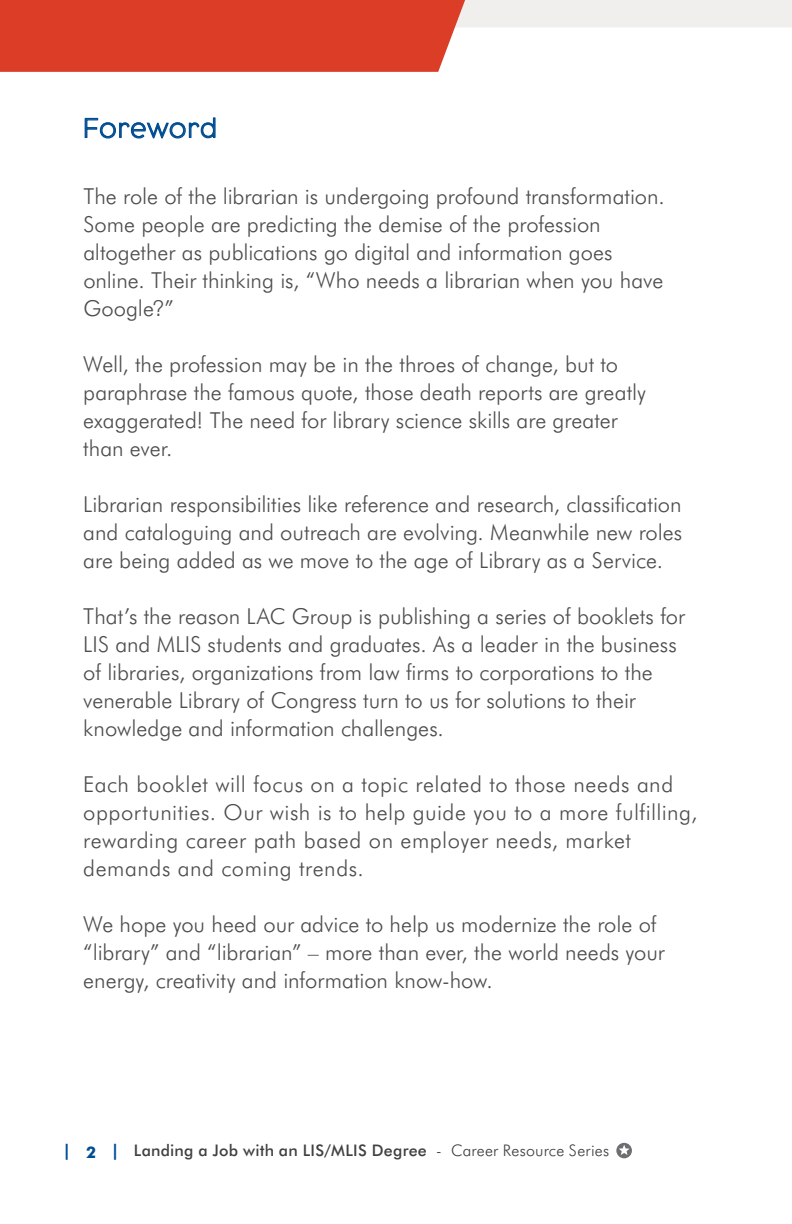
<style>
.page{position:relative;width:792px;height:1224px;background:#fff}
.page>*{position:absolute;margin:0;border:0;box-sizing:border-box;transform-origin:0 0}
.t1{font:300 28px "Eagle";color:#014d91}
.t2{font:300 22px/28px "Futura BT";color:#4d4d4f}
.t3{font:300 22px/28px "Futura BT";letter-spacing:.025em;color:#4d4d4f}
.t4{font:500 16px "Futura BT";letter-spacing:.02em;color:#414042}
.t5{font:700 16px "Futura BT";color:#014d91}
.s1{font-family:"Helvetica Neue LT Std"}
.s2{font-weight:300}
</style>
<div class="page">
<svg style="left:616px;top:1143px;width:16px;height:15px"></svg>
<svg style="left:619px;top:1145px;width:11px;height:10px"></svg>
<svg style="left:0;top:0;width:792px;height:72px"></svg>
<svg style="left:84px;top:117px;width:132px;height:22px"></svg>
<p class="t1" style="left:83px;top:112px;width:135px">Foreword</p>
<p class="t2" style="left:83px;top:182px;width:583px">The role of the librarian is undergoing profound transformation.<br>Some people are predicting the demise of the profession altogether as publications go digital and information goes online. Their thinking is, “Who needs a librarian when you have Google<span class="s1">?</span>”</p>
<p class="t2" style="left:83px;top:350px;width:564px">Well, the profession may be in the throes of change, but to paraphrase the famous quote, those death reports are greatly exaggerated! The need for library science skills are greater than ever.</p>
<p class="t2" style="left:83px;top:490px;width:600px;text-align:justify">Librarian responsibilities like reference and research, classification and cataloguing and outreach are evolving. Meanwhile new roles are being added as we move to the age of Library as a Service.</p>
<p class="t2" style="left:83px;top:602px;width:603px">That’s the reason LAC Group is publishing a series of booklets for LIS and MLIS students and graduates. As a leader in the business of libraries, organizations from law firms to corporations to the venerable Library of Congress turn to us for solutions to their knowledge and information challenges.</p>
<p class="t3" style="left:83px;top:770px;width:616px">Each booklet will focus on a topic related to those needs and opportunities. Our wish is to help guide you to a more fulfilling, rewarding career path based on employer needs, market demands and coming trends.</p>
<p class="t2" style="left:83px;top:910px;width:583px">We hope you heed our advice to help us modernize the role of “library” and “librarian” – more than ever, the world needs your energy, creativity and information know-how.</p>
<p class="t5" style="left:63px;top:1141px;width:9px">|</p>
<p class="t5" style="left:111px;top:1141px;width:9px">|</p>
<p class="t5" style="left:86px;top:1142px;width:11px">2</p>
<p class="t4" style="left:134px;top:1141px;width:477px">Landing a Job with an LIS/MLIS Degree <span class="s2">- Career Resource Series</span></p>
</div>
